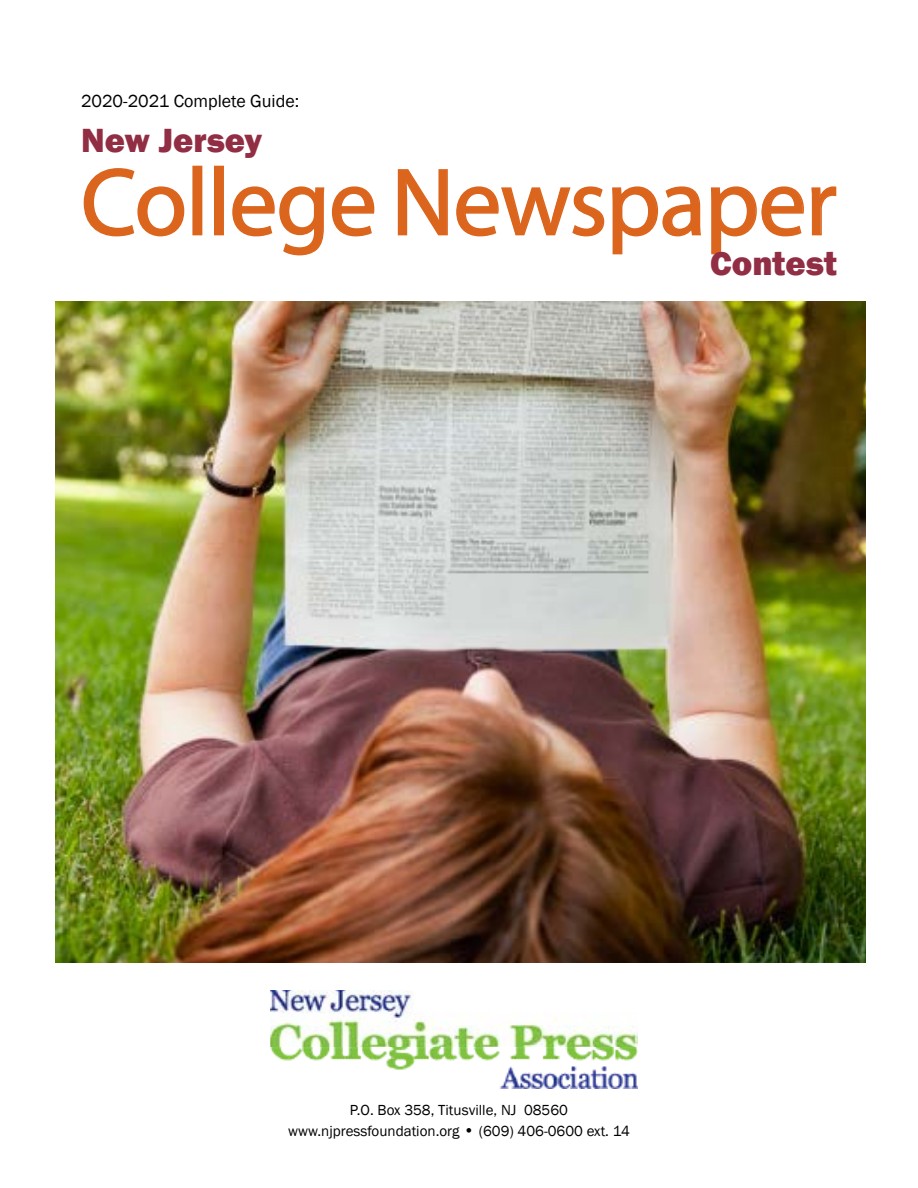
<style>
.page{position:relative;width:918px;height:1188px;background:#fff}
.page>*{position:absolute;margin:0;border:0;box-sizing:border-box;transform-origin:0 0}
.t1{font:96px "Myriad Pro";letter-spacing:-.01em;color:#dc651e}
.t2{font:800 34.5px "Franklin Gothic";color:#912e44}
.t3{font:18px "Franklin Gothic";color:#000}
.t4{font:15px/21px "Franklin Gothic";color:#000;text-align:center}
.s1{font-weight:800;font-size:16.5px}
</style>
<div class="page">
<img style="left:270px;top:990px;width:367px;height:99px">
<svg style="left:83px;top:168px;width:102px;height:69px"></svg>
<div style="left:192px;top:166px;width:10px;height:69px;border:2px solid #dc651e"></div>
<div style="left:214px;top:166px;width:10px;height:69px;border:2px solid #dc651e"></div>
<svg style="left:232px;top:186px;width:93px;height:70px"></svg>
<svg style="left:331px;top:186px;width:44px;height:51px"></svg>
<svg style="left:397px;top:169px;width:51px;height:67px"></svg>
<svg style="left:456px;top:186px;width:149px;height:51px"></svg>
<svg style="left:612px;top:186px;width:89px;height:69px"></svg>
<svg style="left:710px;top:186px;width:94px;height:69px"></svg>
<svg style="left:811px;top:186px;width:26px;height:50px"></svg>
<img style="left:56px;top:302px;width:810px;height:661px">
<p class="t3" style="left:81px;top:90px;width:220px">2020-2021 Complete Guide:</p>
<h2 class="t2" style="left:81px;top:118px;width:183px">New Jersey</h2>
<h1 class="t1" style="left:81px;top:143px;width:757px">College Newspaper</h1>
<h2 class="t2" style="left:710px;top:241px;width:128px">Contest</h2>
<p class="t4" style="left:288px;top:1100px;width:343px">P.O. Box 358, Titusville, NJ 08560 www.njpressfoundation.org <span class="s1">•</span> (609) 406-0600 ext. 14</p>
</div>
